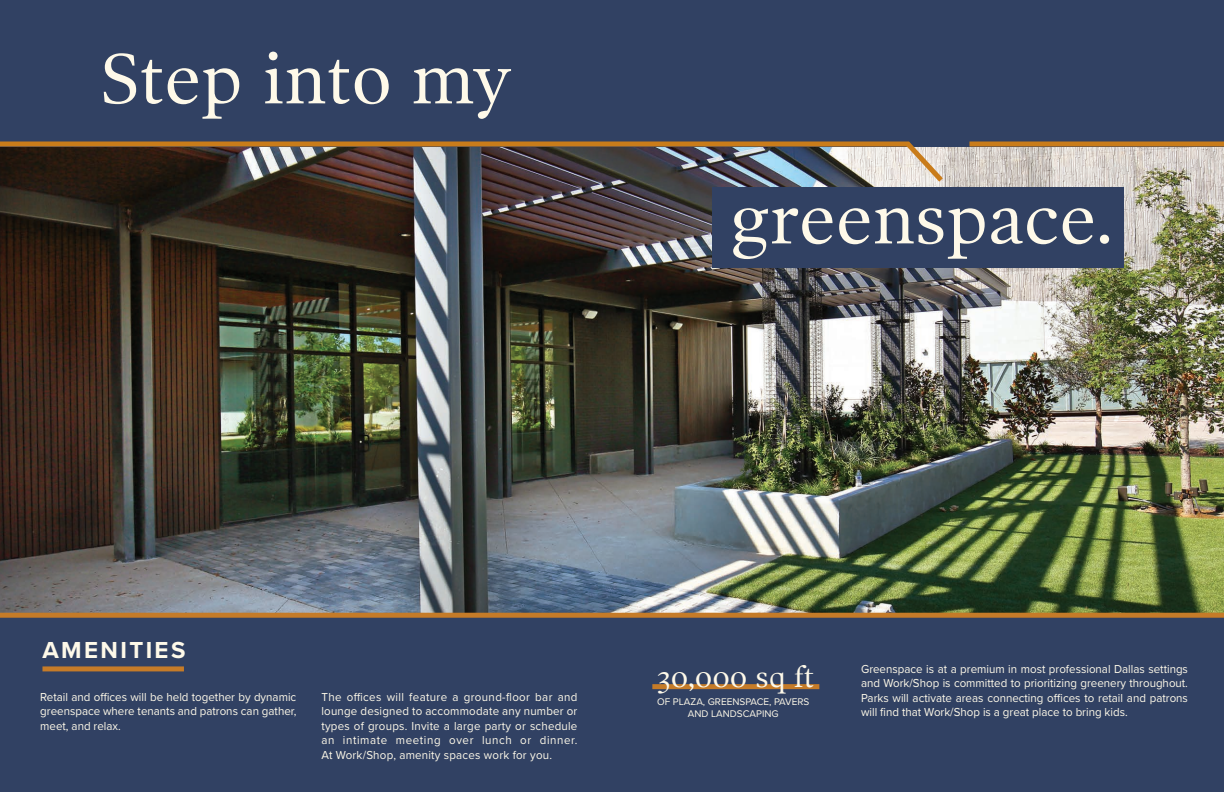
<style>
.page{position:relative;width:1224px;height:792px;background:#fff}
.page>*{position:absolute;margin:0;border:0;box-sizing:border-box;transform-origin:0 0}
.t1{font:72px "Poynter Text Roman One";color:#fef9e9}
.t2{font:30px "Poynter Text Roman One";color:#fef9e9}
.t3{font:700 24px "Proxima Nova";letter-spacing:.1em;color:#fef9e9}
.t4{font:12px/14.4px "Proxima Nova";color:#fef9e9;text-align:justify;scale:.96 1}
.t5{font:10px/12px "Proxima Nova";color:#fef9e9;text-align:center}
</style>
<div class="page">
<img style="left:0;top:146px;width:1224px;height:467px">
<div style="left:0;top:0;width:1224px;height:146px;background:#314163"></div>
<div style="left:0;top:615px;width:1224px;height:177px;background:#314163"></div>
<img style="left:0;top:141px;width:948px;height:46px">
<div style="left:42px;top:666px;width:142px;height:5px;background:#c57b28"></div>
<div style="left:0;top:613px;width:1224px;height:5px;background:#c57b28"></div>
<div style="left:712px;top:187px;width:412px;height:81px;background:#314163"></div>
<hr style="left:969px;top:142px;width:255px;height:4px;background:#c97c1a">
<div style="left:652px;top:684px;width:167px;height:5px;background:#c57b28"></div>
<h1 class="t1" style="left:100px;top:34px;width:413px">Step into my</h1>
<h1 class="t1" style="left:731px;top:174px;width:384px">greenspace.</h1>
<h3 class="t3" style="left:42px;top:632px;width:144px">AMENITIES</h3>
<p class="t4" style="left:40px;top:689px;width:268px">Retail and offices will be held together by dynamic greenspace where tenants and patrons can gather, meet, and relax.</p>
<p class="t4" style="left:321px;top:689px;width:268px">The offices will feature a ground-floor bar and lounge designed to accommodate any number or types of groups. Invite a large party or schedule an intimate meeting over lunch or dinner.<br>At Work/Shop, amenity spaces work for you.</p>
<h2 class="t2" style="left:657px;top:658px;width:159px">30,000 sq ft</h2>
<p class="t5" style="left:657px;top:695px;width:154px">OF PLAZA, GREENSPACE, PAVERS<br>AND LANDSCAPING</p>
<p class="t4" style="left:861px;top:661px;width:342px">Greenspace is at a premium in most professional Dallas settings and Work/Shop is committed to prioritizing greenery throughout.<br>Parks will activate areas connecting offices to retail and patrons will find that Work/Shop is a great place to bring kids.</p>
</div>
